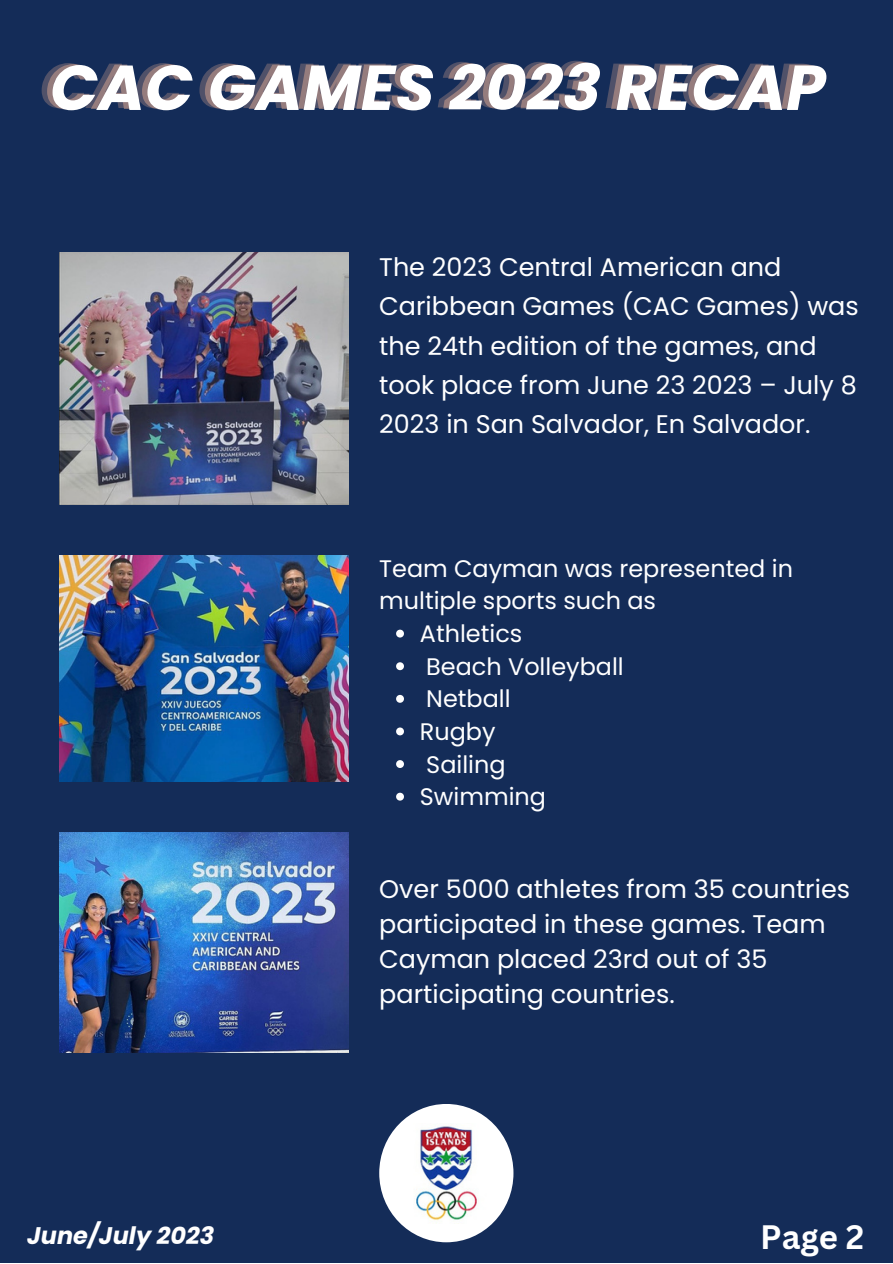
<style>
.page{position:relative;width:893px;height:1264px;background:#fff}
.page>*{position:absolute;margin:0;border:0;box-sizing:border-box;transform-origin:0 0}
.t1{font:italic 700 63.3px "Poppins";color:#fff}
.t2{font:700 33px "Canva Sans";color:#fff}
.t3{font:25.5px/39.3px "Poppins";color:#fff}
.t4{font:italic 700 24px "Poppins";color:#fff}
.t5{font:23.85px/32.5px "Poppins";color:#fff}
</style>
<div class="page">
<div style="left:0;top:0;width:892px;height:1262px;background:#142c58"></div>
<img style="left:59px;top:252px;width:289px;height:252px">
<img style="left:59px;top:555px;width:289px;height:226px">
<img style="left:59px;top:832px;width:289px;height:220px">
<div style="left:379px;top:1103px;width:134px;height:139px;background:#fff;border-radius:50%"></div>
<img style="left:416px;top:1126px;width:63px;height:95px">
<svg style="left:396px;top:629px;width:8px;height:8px"></svg>
<svg style="left:396px;top:662px;width:8px;height:8px"></svg>
<svg style="left:396px;top:695px;width:8px;height:7px"></svg>
<svg style="left:396px;top:727px;width:8px;height:8px"></svg>
<svg style="left:396px;top:760px;width:8px;height:8px"></svg>
<svg style="left:396px;top:792px;width:8px;height:8px"></svg>
<p class="t1" style="left:50px;top:43px;width:777px">CAC GAMES 2023 RECAP</p>
<p class="t3" style="left:379px;top:247px;width:481px">The 2023 Central American and<br>Caribbean Games (CAC Games) was the 24th edition of the games, and took place from June 23 2023 – July 8<br>2023 in San Salvador, En Salvador.</p>
<p class="t5" style="left:379px;top:552px;width:415px">Team Cayman was represented in multiple sports such as</p>
<p class="t5" style="left:420px;top:617px;width:104px">Athletics</p>
<p class="t5" style="left:426px;top:650px;width:199px">Beach Volleyball</p>
<p class="t5" style="left:426px;top:682px;width:86px">Netball</p>
<p class="t5" style="left:420px;top:715px;width:77px">Rugby</p>
<p class="t5" style="left:426px;top:747px;width:81px">Sailing</p>
<p class="t5" style="left:420px;top:780px;width:128px">Swimming</p>
<p class="t3" style="left:379px;top:872px;width:472px;line-height:34.8px">Over 5000 athletes from 35 countries participated in these games. Team<br>Cayman placed 23rd out of 35 participating countries.</p>
<p class="t4" style="left:27px;top:1218px;width:189px">June/July 2023</p>
<p class="t2" style="left:760px;top:1213px;width:106px">Page 2</p>
</div>
